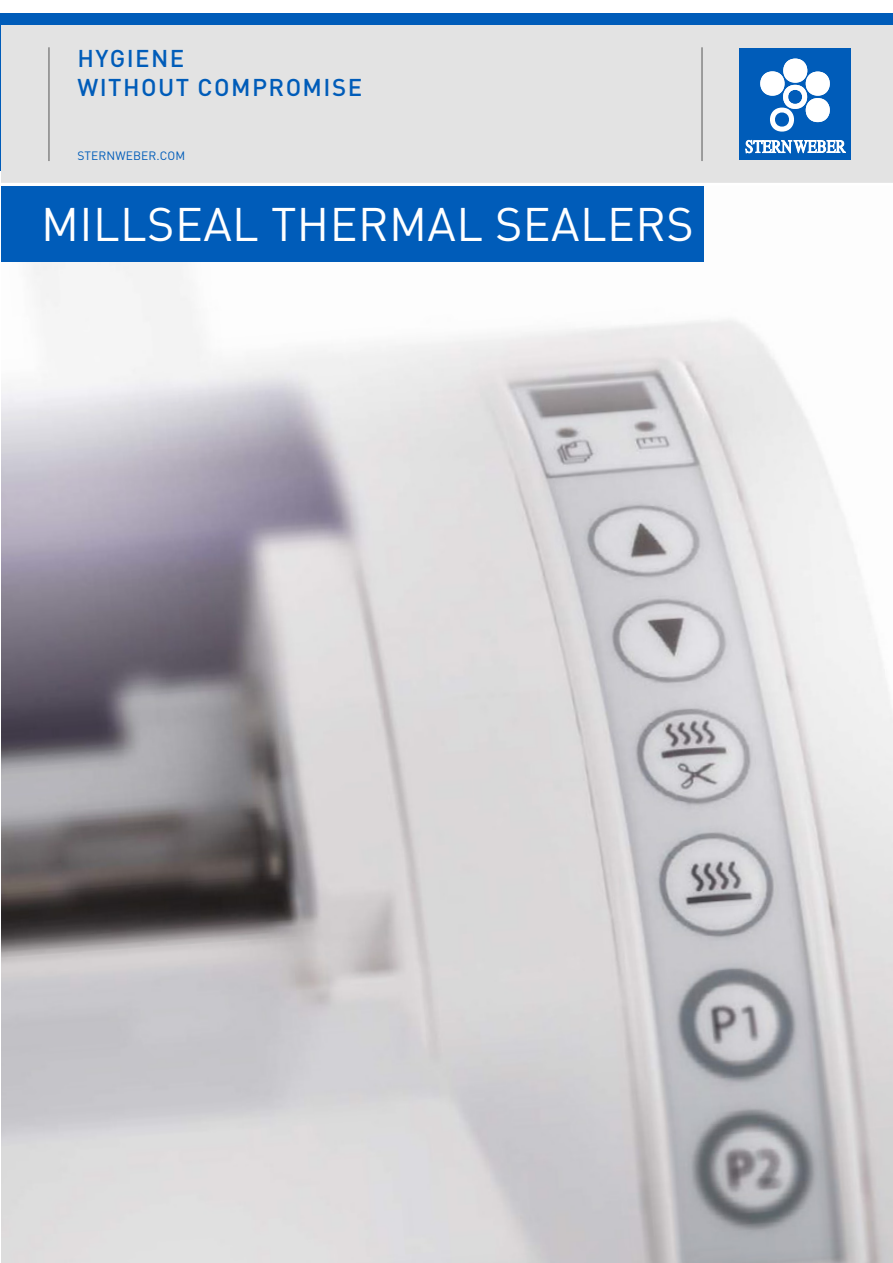
<style>
.page{position:relative;width:893px;height:1263px;background:#fff}
.page>*{position:absolute;margin:0;border:0;box-sizing:border-box;transform-origin:0 0}
.t1{font:46.5px "DIN Pro";letter-spacing:.01em;color:#fff}
.t2{font:500 24px/28.8px "DIN Pro";letter-spacing:.06em;color:#005cb9}
.t3{font:12px "DIN Pro";letter-spacing:.01em;color:#005cb9}
</style>
<div class="page">
<img style="left:1px;top:186px;width:892px;height:1077px">
<div style="left:1px;top:186px;width:702px;height:76px;background:#005cb9"></div>
<div style="left:1px;top:14px;width:892px;height:157px;background:#005cb9"></div>
<div style="left:1px;top:26px;width:892px;height:157px;background:#e3e3e3"></div>
<hr style="left:702px;top:47px;width:1px;height:114px;background:#575756">
<div style="left:740px;top:48px;width:111px;height:112px;background:#005cb9"></div>
<svg style="left:745px;top:140px;width:101px;height:13px"></svg>
<svg style="left:760px;top:59px;width:70px;height:73px"></svg>
<hr style="left:49px;top:47px;width:1px;height:114px;background:#575756">
<p class="t2" style="left:77px;top:43px;width:286px">HYGIENE<br>WITHOUT COMPROMISE</p>
<p class="t3" style="left:77px;top:147px;width:109px">STERNWEBER.COM</p>
<h1 class="t1" style="left:41px;top:192px;width:654px">MILLSEAL THERMAL SEALERS</h1>
</div>
